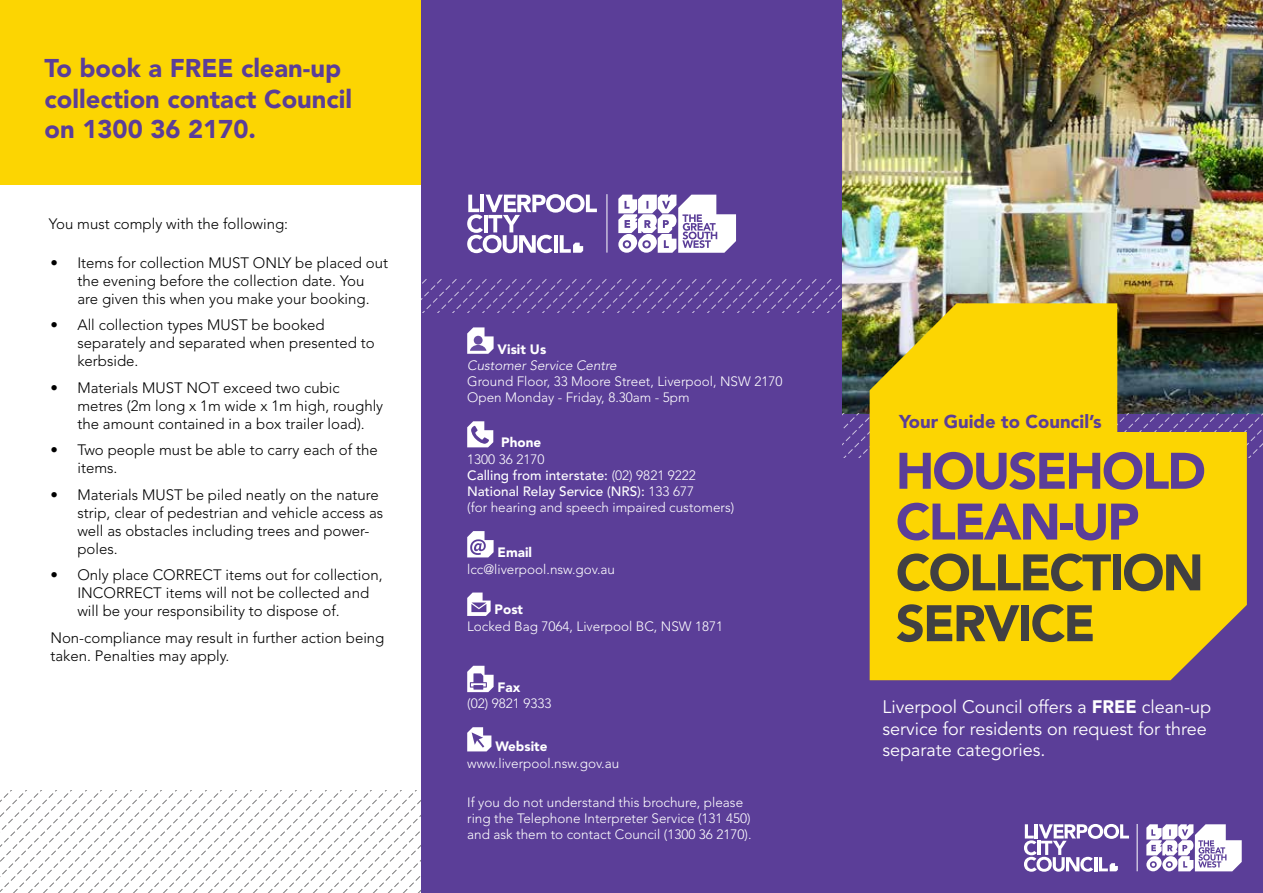
<style>
.page{position:relative;width:1263px;height:893px;background:#fff}
.page>*{position:absolute;margin:0;border:0;box-sizing:border-box;transform-origin:0 0}
.t1{font:900 50.85px/50.8px "Avenir LT Std";letter-spacing:-.04em;color:#5b3e98}
.t2{font:900 50.85px/50.8px "Avenir LT Std";letter-spacing:-.04em;color:#414042}
.t3{font:900 25.5px/30.6px "Avenir LT Std";color:#5b3e98}
.t4{font:900 18.45px "Avenir LT Std";color:#5b3e98}
.t5{font:18px/21.6px "Avenir LT Std";color:#fff}
.t6{font:300 15px/18px "Avenir LT Std";color:#000}
.t7{font:300 13.5px/16.2px "Avenir LT Std";color:#fff}
.t8{font:900 13.5px "Avenir LT Std";color:#fff}
.t9{font:italic 300 13.5px "Avenir LT Std";color:#fff}
.s1{font-weight:500}
.s2{font-weight:900}
</style>
<div class="page">
<div style="left:842px;top:386px;width:421px;height:507px;background:#5b3e98"></div>
<div style="left:421px;top:0;width:421px;height:893px;background:#5b3e98"></div>
<img style="left:842px;top:0;width:421px;height:414px">
<svg style="left:842px;top:414px;width:421px;height:44px"></svg>
<svg style="left:421px;top:279px;width:421px;height:34px"></svg>
<svg style="left:0;top:791px;width:421px;height:102px"></svg>
<svg style="left:1024px;top:824px;width:105px;height:48px"></svg>
<hr style="left:1137px;top:824px;width:1px;height:47px;background:#fff">
<svg style="left:1146px;top:824px;width:96px;height:47px"></svg>
<svg style="left:467px;top:194px;width:130px;height:59px"></svg>
<hr style="left:607px;top:194px;width:1px;height:59px;background:#fff">
<svg style="left:618px;top:195px;width:118px;height:58px"></svg>
<svg style="left:870px;top:303px;width:377px;height:377px;background:#dfbd0e"></svg>
<svg style="left:467px;top:327px;width:27px;height:27px"></svg>
<svg style="left:467px;top:421px;width:26px;height:26px"></svg>
<svg style="left:467px;top:531px;width:27px;height:26px"></svg>
<svg style="left:467px;top:592px;width:24px;height:24px"></svg>
<svg style="left:467px;top:666px;width:27px;height:26px"></svg>
<svg style="left:467px;top:727px;width:24px;height:24px"></svg>
<div style="left:0;top:0;width:421px;height:185px;background:#fcd502"></div>
<h2 class="t3" style="left:45px;top:53px;width:309px">To book a FREE clean-up collection contact Council on 1300 36 2170.</h2>
<p class="t6" style="left:49px;top:215px;width:241px">You must comply with the following:</p>
<p class="t6" style="left:50px;top:254px;width:339px;text-align:center">• Items for collection MUST ONLY be placed out the evening before the collection date. You<br>are given this when you make your booking.</p>
<p class="t6" style="left:77px;top:316px;width:299px;text-indent:-27px">• All collection types MUST be booked separately and separated when presented to kerbside.</p>
<p class="t6" style="left:77px;top:379px;width:307px;text-indent:-27px">• Materials MUST NOT exceed two cubic metres (2m long x 1m wide x 1m high, roughly the amount contained in a box trailer load).</p>
<p class="t6" style="left:77px;top:441px;width:302px;text-indent:-27px">• Two people must be able to carry each of the items.</p>
<p class="t6" style="left:77px;top:486px;width:307px;text-indent:-27px">• Materials MUST be piled neatly on the nature strip, clear of pedestrian and vehicle access as well as obstacles including trees and power&shy;poles.</p>
<p class="t6" style="left:77px;top:566px;width:307px;text-indent:-27px">• Only place CORRECT items out for collection,<br>INCORRECT items will not be collected and will be your responsibility to dispose of.</p>
<p class="t6" style="left:50px;top:629px;width:336px">Non-compliance may result in further action being taken. Penalties may apply.</p>
<p class="t8" style="left:498px;top:341px;width:50px">Visit Us</p>
<p class="t9" style="left:467px;top:357px;width:151px">Customer Service Centre</p>
<p class="t7" style="left:467px;top:373px;width:317px">Ground Floor, 33 Moore Street, Liverpool, NSW 2170<br>Open Monday - Friday, 8.30am - 5pm</p>
<p class="t8" style="left:501px;top:434px;width:41px">Phone</p>
<p class="t7" style="left:467px;top:451px;width:269px">1300 36 2170<br><span class="s1">Calling from interstate:</span> (02) 9821 9222<br><span class="s1">National Relay Service (NRS):</span> 133 677<br>(for hearing and speech impaired customers)</p>
<p class="t8" style="left:498px;top:545px;width:36px">Email</p>
<p class="t7" style="left:467px;top:561px;width:149px">lcc@liverpool.nsw.gov.au</p>
<p class="t8" style="left:495px;top:602px;width:30px">Post</p>
<p class="t7" style="left:467px;top:618px;width:258px">Locked Bag 7064, Liverpool BC, NSW 1871</p>
<p class="t8" style="left:498px;top:679px;width:24px">Fax</p>
<p class="t7" style="left:467px;top:696px;width:86px">(02) 9821 9333</p>
<p class="t8" style="left:495px;top:739px;width:54px">Website</p>
<p class="t7" style="left:467px;top:755px;width:154px">www.liverpool.nsw.gov.au</p>
<p class="t7" style="left:467px;top:794px;width:286px">If you do not understand this brochure, please ring the Telephone Interpreter Service (131 450) and ask them to contact Council (1300 36 2170).</p>
<p class="t4" style="left:899px;top:410px;width:204px">Your Guide to Council’s</p>
<h1 class="t1" style="left:896px;top:445px;width:312px">HOUSEHOLD<br>CLEAN-UP</h1>
<h1 class="t2" style="left:896px;top:547px;width:310px">COLLECTION<br>SERVICE</h1>
<p class="t5" style="left:882px;top:697px;width:330px">Liverpool Council offers a <span class="s2">FREE</span> clean-up service for residents on request for three separate categories.</p>
</div>
